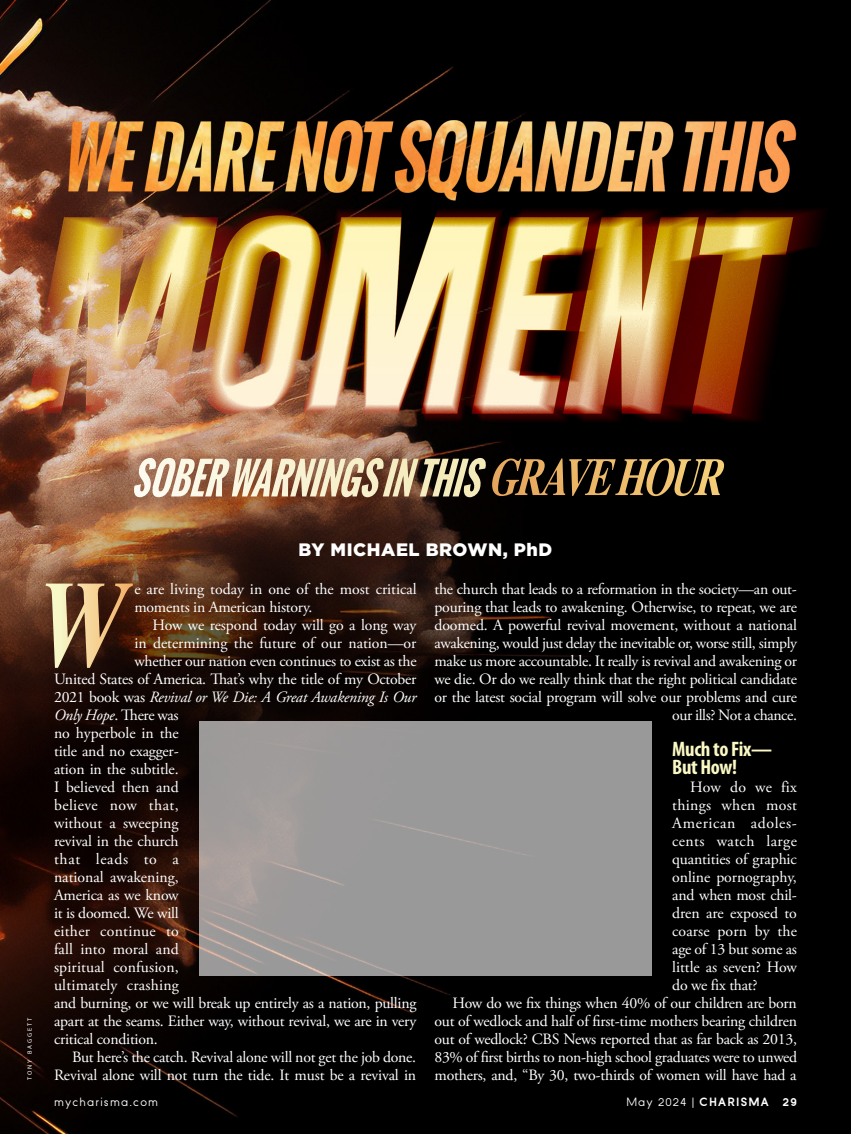
<style>
.page{position:relative;width:851px;height:1134px;background:#fff}
.page>*{position:absolute;margin:0;border:0;box-sizing:border-box;transform-origin:0 0}
.FEATURES-OPENING_PARAGRAPH__I{font:italic 700 124.5px "Times New Roman";color:#fff;scale:.8 1}
.BODY_TEXT{font:italic 700 42.9px "Oswald";color:#fff;scale:.8 1}
.FEATURES-BODY_HEAD{font:700 condensed 21px/18px "Myriad Pro";letter-spacing:-.015em;color:#faf8c4}
.FEATURES-BYLINE{font:900 18px "Gotham";letter-spacing:.03em;color:#fff}
.BODY_TEXT-2{font:15.75px/18px "Adobe Garamond Pro";letter-spacing:-.015em;color:#fff;text-align:right}
.FEATURES-OPENING_PARAGRAPH__I-2{font:15.75px/18px "Adobe Garamond Pro";letter-spacing:-.005em;color:#fff}
.BODY_TEXT-3{font:italic 15.75px "Adobe Garamond Pro";letter-spacing:-.015em;color:#fff}
.BODY_TEXT-4{font:15.75px "Adobe Garamond Pro";letter-spacing:.015em;color:#fff}
.BODY_TEXT-5{font:15.75px "Adobe Garamond Pro";letter-spacing:.005em;color:#fff}
.BODY_TEXT-6{font:15.75px "Adobe Garamond Pro";letter-spacing:.01em;color:#fff}
.BODY_TEXT-7{font:15.75px "Adobe Garamond Pro";letter-spacing:.025em;color:#fff}
.BODY_TEXT-8{font:15.75px "Adobe Garamond Pro";letter-spacing:.045em;color:#fff}
.FOLIO-page_number{font:700 12px "Sofia";letter-spacing:.1em;color:#fff}
.FOLIO-website{font:12px "Sofia";letter-spacing:.1em;color:#fff}
.PHOTO-credit{font:6.3px "Myriad Pro";letter-spacing:.3em;color:#fff}
.s1{font-family:"Times";font-size:52.95px}
.s2{font-style:normal}
.s3{font-style:italic}
.s4{font-weight:400}
</style>
<div class="page">
<img style="left:0;top:0;width:850px;height:1134px">
<div style="left:199px;top:721px;width:453px;height:254px;background:#999"></div>
<p class="BODY_TEXT" style="left:131px;top:446px;width:768px">SOBERWARNINGSINTHIS <span class="s1">GRAVEHOUR</span></p>
<p class="PHOTO-credit" style="left:26px;top:1080px;width:64px;rotate:-90deg">TONY BAGGETT</p>
<p class="FEATURES-BYLINE" style="left:298px;top:538px;width:255px">BY MICHAEL BROWN, PhD</p>
<p class="FEATURES-OPENING_PARAGRAPH__I-2" style="left:134px;top:581px;width:284px">e are living today in one of the most critical moments in American history.</p>
<p class="BODY_TEXT-2" style="left:152px;top:617px;width:266px">How we respond today will go a long way</p>
<p class="BODY_TEXT-2" style="left:134px;top:635px;width:283px">in determining the future of our nation—or</p>
<p class="BODY_TEXT-2" style="left:134px;top:653px;width:284px">whether our nation even continues to exist as the</p>
<p class="BODY_TEXT-2" style="left:54px;top:671px;width:364px">United States of America. That’s why the title of my October</p>
<p class="BODY_TEXT-3" style="left:54px;top:688px;width:364px"><span class="s2">2021 book was</span> Revival or We Die: A Great Awakening Is Our</p>
<p class="BODY_TEXT-2" style="left:54px;top:707px;width:126px"><span class="s3">Only Hope</span>. There was</p>
<p class="BODY_TEXT-2" style="left:54px;top:725px;width:126px">no hyperbole in the</p>
<p class="BODY_TEXT-2" style="left:54px;top:743px;width:126px">title and no exagger-</p>
<p class="BODY_TEXT-2" style="left:54px;top:761px;width:126px">ation in the subtitle.</p>
<p class="BODY_TEXT-2" style="left:54px;top:779px;width:126px">I believed then and</p>
<p class="BODY_TEXT-7" style="left:54px;top:796px;width:126px">believe now that,</p>
<p class="BODY_TEXT-5" style="left:54px;top:814px;width:126px">without a sweeping</p>
<p class="BODY_TEXT-2" style="left:54px;top:833px;width:126px">revival in the church</p>
<p class="BODY_TEXT-8" style="left:54px;top:850px;width:126px">that leads to a</p>
<p class="BODY_TEXT-2" style="left:54px;top:869px;width:126px">national awakening,</p>
<p class="BODY_TEXT-2" style="left:54px;top:887px;width:126px">America as we know</p>
<p class="BODY_TEXT-2" style="left:54px;top:905px;width:126px">it is doomed. We will</p>
<p class="BODY_TEXT-4" style="left:54px;top:922px;width:126px">either continue to</p>
<p class="BODY_TEXT-5" style="left:54px;top:940px;width:126px">fall into moral and</p>
<p class="BODY_TEXT-6" style="left:54px;top:958px;width:126px">spiritual confusion,</p>
<p class="BODY_TEXT-4" style="left:54px;top:976px;width:126px">ultimately crashing</p>
<p class="BODY_TEXT-2" style="left:54px;top:995px;width:364px">and burning, or we will break up entirely as a nation, pulling</p>
<p class="BODY_TEXT-2" style="left:54px;top:1013px;width:364px">apart at the seams. Either way, without revival, we are in very</p>
<p class="BODY_TEXT-2" style="left:54px;top:1031px;width:105px">critical condition.</p>
<p class="BODY_TEXT-2" style="left:54px;top:1049px;width:364px">But here’s the catch. Revival alone will not get the job done.<br>Revival alone will not turn the tide. It must be a revival in</p>
<p class="FEATURES-OPENING_PARAGRAPH__I" style="left:42px;top:538px;width:112px">W</p>
<p class="BODY_TEXT-2" style="left:434px;top:581px;width:364px">the church that leads to a reformation in the society—an out&shy;pouring that leads to awakening. Otherwise, to repeat, we are doomed. A powerful revival movement, without a national awakening, would just delay the inevitable or, worse still, simply make us more accountable. It really is revival and awakening or we die. Or do we really think that the right political candidate or the latest social program will solve our problems and cure our ills? Not a chance.</p>
<p class="FEATURES-BODY_HEAD" style="left:672px;top:740px;width:101px">Much to Fix—<br>But How!</p>
<p class="BODY_TEXT-2" style="left:672px;top:779px;width:126px;text-align:justify;text-indent:18px">How do we fix things when most American adoles&shy;cents watch large quantities of graphic online pornography, and when most chil&shy;dren are exposed to coarse porn by the age of 13 but some as little as seven? How do we fix that?</p>
<p class="BODY_TEXT-2" style="left:434px;top:995px;width:364px;text-align:justify;text-indent:18px">How do we fix things when 40% of our children are born out of wedlock and half of first-time mothers bearing children out of wedlock? CBS News reported that as far back as 2013, 83% of first births to non-high school graduates were to unwed mothers, and, “By 30, two-thirds of women will have had a</p>
<p class="FOLIO-website" style="left:54px;top:1095px;width:106px">mycharisma.com</p>
<p class="FOLIO-page_number" style="left:626px;top:1095px;width:172px"><span class="s4">May 2024 |</span> CHARISMA 29</p>
</div>
